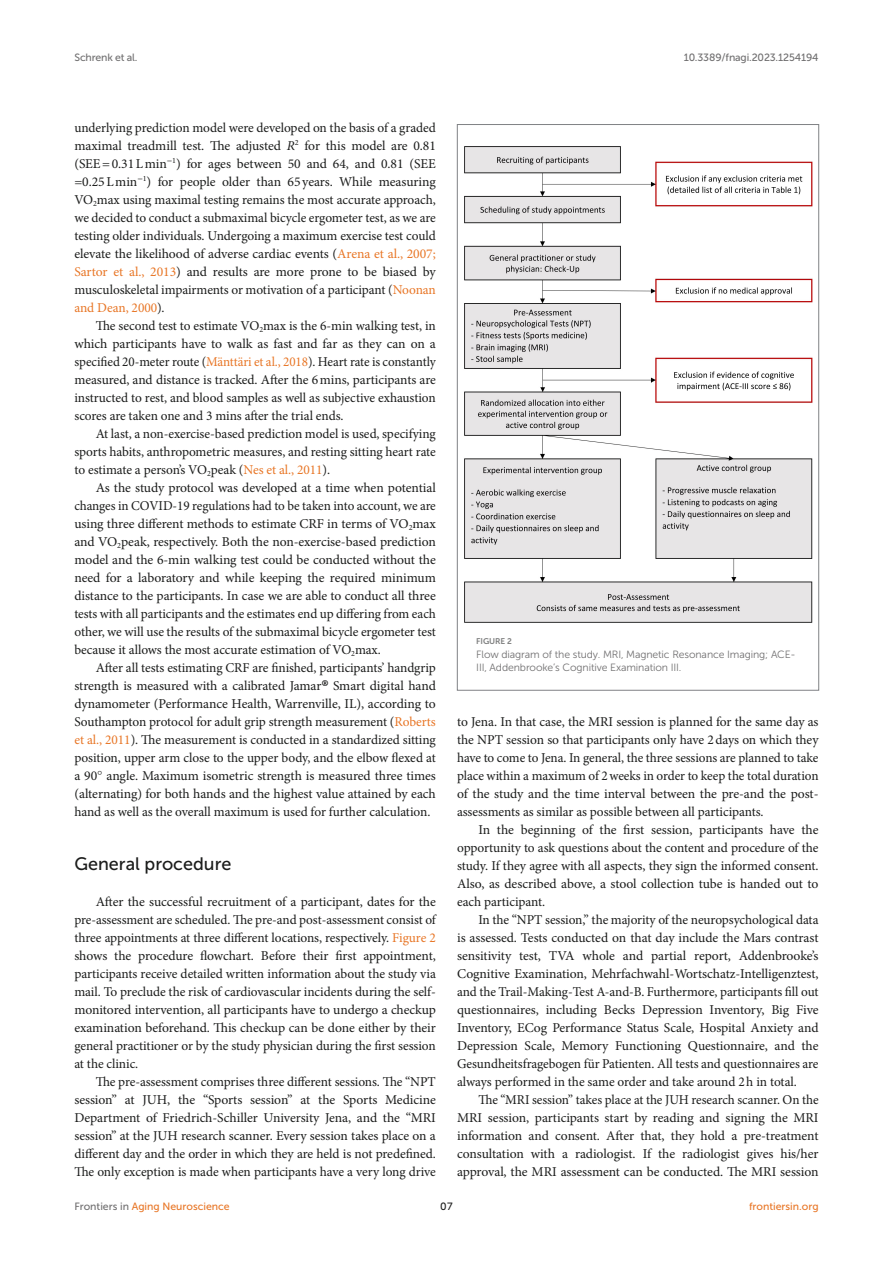
<style>
.page{position:relative;width:893px;height:1263px;background:#fff}
.page>*{position:absolute;margin:0;border:0;box-sizing:border-box;transform-origin:0 0}
.HEAD_2{font:18px "Museo Sans 500";color:#1b1c1b}
.TEXT{font:13.5px/18px "Minion Pro";letter-spacing:-.005em;color:#1b1c1b;text-align:justify}
.TEXT_FLUSH{font:13.5px/18px "Minion Pro";letter-spacing:-.005em;color:#1b1c1b;text-align:justify}
.FIG_LEG{font:10.5px/13.5px "Museo Sans 300";letter-spacing:-.01em;color:#706f70}
.t1{font:10.5px "Museo Sans 500";color:#e87626}
.t2{font:10.5px "Museo Sans 500";letter-spacing:-.015em;color:#706f70}
.t3{font:10.5px "Museo Sans 500";color:#1b1c1b}
.FIG_HD{font:8.25px "Museo Sans 700";letter-spacing:-.01em;color:#7e7f7f}
.s1{font-style:italic}
.s2{color:#e87626}
.s3{font-size:22.5px;color:#000}
.s4{font-family:"STIX"}
.s5{color:#706f70}
</style>
<div class="page">
<img style="left:464px;top:146px;width:349px;height:477px">
<p class="t2" style="left:74px;top:51px;width:65px">Schrenk et al.</p>
<p class="t2" style="left:684px;top:51px;width:136px">10.3389/fnagi.2023.1254194</p>
<p class="TEXT" style="left:74px;top:119px;width:363px">underlying prediction model were developed on the basis of a graded maximal treadmill test. The adjusted <span class="s1">R</span><sup>2</sup> for this model are 0.81 (SEE=0.31Lmin<sup>−</sup><sup>1</sup>) for ages between 50 and 64, and 0.81 (SEE =0.25Lmin<sup>−</sup><sup>1</sup>) for people older than 65years. While measuring VO<sub>2</sub>max using maximal testing remains the most accurate approach, we decided to conduct a submaximal bicycle ergometer test, as we are testing older individuals. Undergoing a maximum exercise test could elevate the likelihood of adverse cardiac events (<span class="s2">Arena et al., 2007; Sartor et al., 2013</span>) and results are more prone to be biased by musculoskeletal impairments or motivation of a participant (<span class="s2">Noonan and Dean, 2000</span>).</p>
<p class="TEXT" style="left:74px;top:317px;width:363px;text-indent:21px">The second test to estimate VO<sub>2</sub>max is the 6-min walking test, in which participants have to walk as fast and far as they can on a specified 20-meter route (<span class="s2">Mänttäri et al., 2018</span>). Heart rate is constantly measured, and distance is tracked. After the 6mins, participants are instructed to rest, and blood samples as well as subjective exhaustion scores are taken one and 3 mins after the trial ends.</p>
<p class="TEXT" style="left:74px;top:425px;width:363px;text-indent:21px">At last, a non-exercise-based prediction model is used, specifying sports habits, anthropometric measures, and resting sitting heart rate to estimate a person’s VO<sub>2</sub>peak (<span class="s2">Nes et al., 2011</span>).</p>
<p class="TEXT" style="left:74px;top:479px;width:363px;text-indent:21px">As the study protocol was developed at a time when potential changes in COVID-19 regulations had to be taken into account, we are using three different methods to estimate CRF in terms of VO<sub>2</sub>max and VO<sub>2</sub>peak, respectively. Both the non-exercise-based prediction model and the 6-min walking test could be conducted without the need for a laboratory and while keeping the required minimum distance to the participants. In case we are able to conduct all three tests with all participants and the estimates end up differing from each other, we will use the results of the submaximal bicycle ergometer test because it allows the most accurate estimation of VO<sub>2</sub>max.</p>
<p class="TEXT" style="left:74px;top:659px;width:363px;text-indent:21px">After all tests estimating CRF are finished, participants’ handgrip strength is measured with a calibrated Jamar<span class="s3">®</span> Smart digital hand dynamometer (Performance Health, Warrenville, IL), according to Southampton protocol for adult grip strength measurement (<span class="s2">Roberts et al., 2011</span>). The measurement is conducted in a standardized sitting position, upper arm close to the upper body, and the elbow flexed at a 90<span class="s4">°</span> angle. Maximum isometric strength is measured three times (alternating) for both hands and the highest value attained by each hand as well as the overall maximum is used for further calculation.</p>
<p class="HEAD_2" style="left:74px;top:854px;width:158px">General procedure</p>
<p class="TEXT_FLUSH" style="left:74px;top:893px;width:363px;text-indent:21px">After the successful recruitment of a participant, dates for the pre-assessment are scheduled. The pre-and post-assessment consist of three appointments at three different locations, respectively. <span class="s2">Figure 2 </span>shows the procedure flowchart. Before their first appointment, participants receive detailed written information about the study via mail. To preclude the risk of cardiovascular incidents during the self&shy;monitored intervention, all participants have to undergo a checkup examination beforehand. This checkup can be done either by their general practitioner or by the study physician during the first session at the clinic.</p>
<p class="TEXT" style="left:74px;top:1073px;width:363px;text-indent:21px">The pre-assessment comprises three different sessions. The “NPT session” at JUH, the “Sports session” at the Sports Medicine Department of Friedrich-Schiller University Jena, and the “MRI session” at the JUH research scanner. Every session takes place on a different day and the order in which they are held is not predefined.<br>The only exception is made when participants have a very long drive</p>
<p class="FIG_HD" style="left:476px;top:637px;width:37px">FIGURE 2</p>
<p class="FIG_LEG" style="left:476px;top:647px;width:321px">Flow diagram of the study. MRI, Magnetic Resonance Imaging; ACE-<br>III, Addenbrooke’s Cognitive Examination III.</p>
<p class="TEXT" style="left:457px;top:713px;width:363px">to Jena. In that case, the MRI session is planned for the same day as the NPT session so that participants only have 2days on which they have to come to Jena. In general, the three sessions are planned to take place within a maximum of 2weeks in order to keep the total duration of the study and the time interval between the pre-and the post&shy;assessments as similar as possible between all participants.</p>
<p class="TEXT" style="left:457px;top:821px;width:363px;text-indent:21px">In the beginning of the first session, participants have the opportunity to ask questions about the content and procedure of the study. If they agree with all aspects, they sign the informed consent.<br>Also, as described above, a stool collection tube is handed out to each participant.</p>
<p class="TEXT" style="left:457px;top:911px;width:363px;text-indent:21px">In the “NPT session,” the majority of the neuropsychological data is assessed. Tests conducted on that day include the Mars contrast sensitivity test, TVA whole and partial report, Addenbrooke’s Cognitive Examination, Mehrfachwahl-Wortschatz-Intelligenztest, and the Trail-Making-Test A-and-B. Furthermore, participants fill out questionnaires, including Becks Depression Inventory, Big Five Inventory, ECog Performance Status Scale, Hospital Anxiety and Depression Scale, Memory Functioning Questionnaire, and the Gesundheitsfragebogen für Patienten. All tests and questionnaires are always performed in the same order and take around 2h in total.</p>
<p class="TEXT" style="left:457px;top:1091px;width:363px;text-indent:21px">The “MRI session” takes place at the JUH research scanner. On the MRI session, participants start by reading and signing the MRI information and consent. After that, they hold a pre-treatment consultation with a radiologist. If the radiologist gives his/her approval, the MRI assessment can be conducted. The MRI session</p>
<p class="t1" style="left:74px;top:1200px;width:157px"><span class="s5">Frontiers in</span> Aging Neuroscience</p>
<p class="t3" style="left:440px;top:1200px;width:14px">07</p>
<p class="t1" style="left:749px;top:1200px;width:71px">frontiersin.org</p>
</div>
